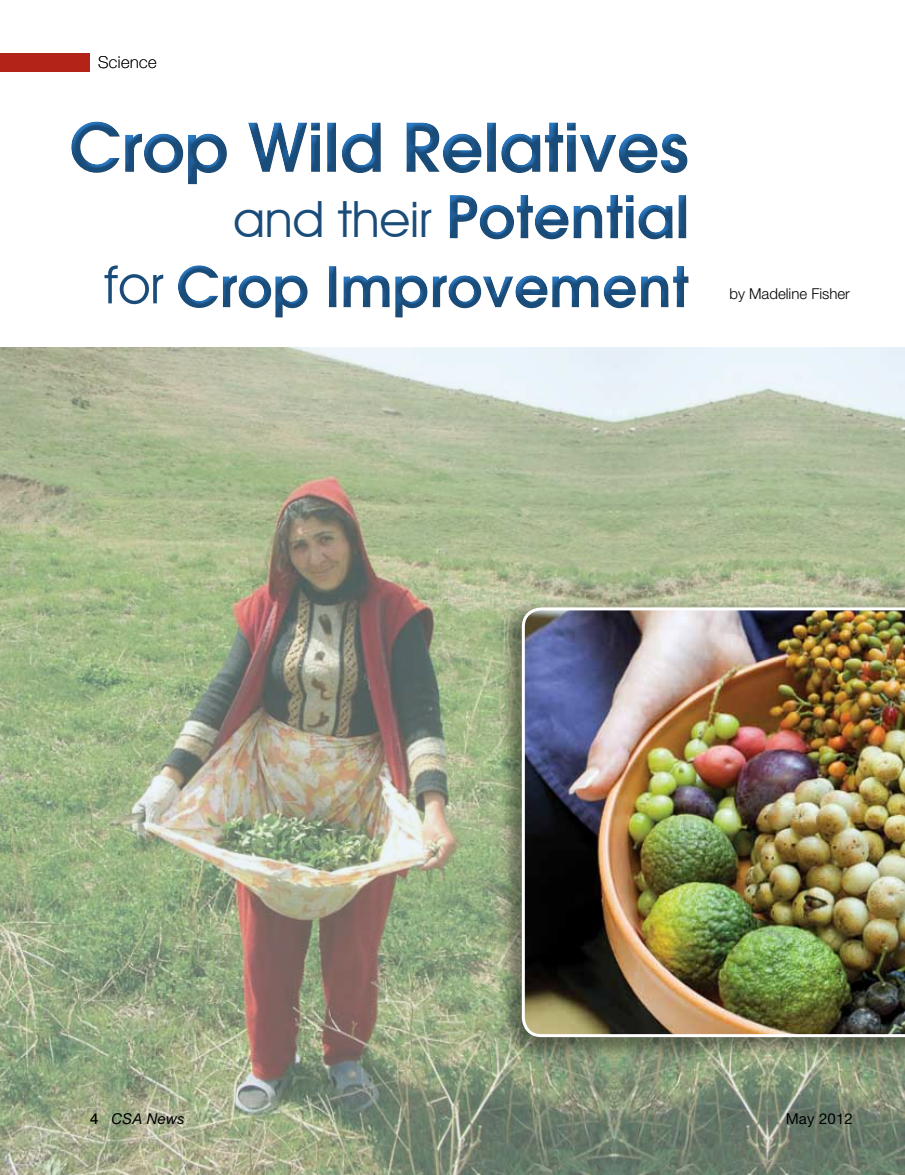
<style>
.page{position:relative;width:905px;height:1175px;background:#fff}
.page>*{position:absolute;margin:0;border:0;box-sizing:border-box;transform-origin:0 0}
.t1{font:600 66.6px "Avant Garde";color:#1a4c7a}
.t2{font:600 58.2px "Avant Garde";color:#1a4c7a}
.t3{font:600 55.5px "Avant Garde";color:#1a4c7a}
.t4{font:100 16.5px "Helvetica Neue LT Std";letter-spacing:.025em;color:#000}
.t5{font:300 15px "Helvetica Neue LT Std";color:#000}
.t6{font:italic 15px "Helvetica Neue LT Std";letter-spacing:.01em;color:#000}
.t7{font:15px "Helvetica Neue LT Std";letter-spacing:.01em;color:#000}
.s1{font-family:"Avant Garde IT Cby BT";font-weight:400;font-size:49.95px}
.s2{font-family:"Avant Garde IT Cby BT";font-weight:400;font-size:52.8px}
.s3{font-weight:500;font-style:normal}
</style>
<div class="page">
<img style="left:0;top:347px;width:904px;height:827px">
<div style="left:0;top:53px;width:89px;height:18px;background:#b32317"></div>
<div style="left:68px;top:117px;width:628px;height:75px;background:#000;opacity:.75"></div>
<div style="left:440px;top:186px;width:253px;height:58px;background:#fff"></div>
<div style="left:442px;top:189px;width:254px;height:60px;background:#000;opacity:.75"></div>
<div style="left:173px;top:260px;width:525px;height:67px;background:#000;opacity:.75"></div>
<div style="left:498px;top:598px;width:406px;height:461px;background:#000;opacity:.39"></div>
<img style="left:522px;top:607px;width:382px;height:430px">
<p class="t4" style="left:98px;top:53px;width:60px">Science</p>
<p class="t1" style="left:69px;top:103px;width:621px">Crop Wild Relatives</p>
<p class="t2" style="left:233px;top:178px;width:457px"><span class="s1">and their</span> Potential</p>
<p class="t3" style="left:104px;top:250px;width:586px"><span class="s2">for</span> Crop Improvement</p>
<p class="t5" style="left:729px;top:284px;width:122px">by Madeline Fisher</p>
<p class="t6" style="left:90px;top:1109px;width:96px"><span class="s3">4</span> CSA News</p>
<p class="t7" style="left:785px;top:1109px;width:69px">May 2012</p>
</div>
